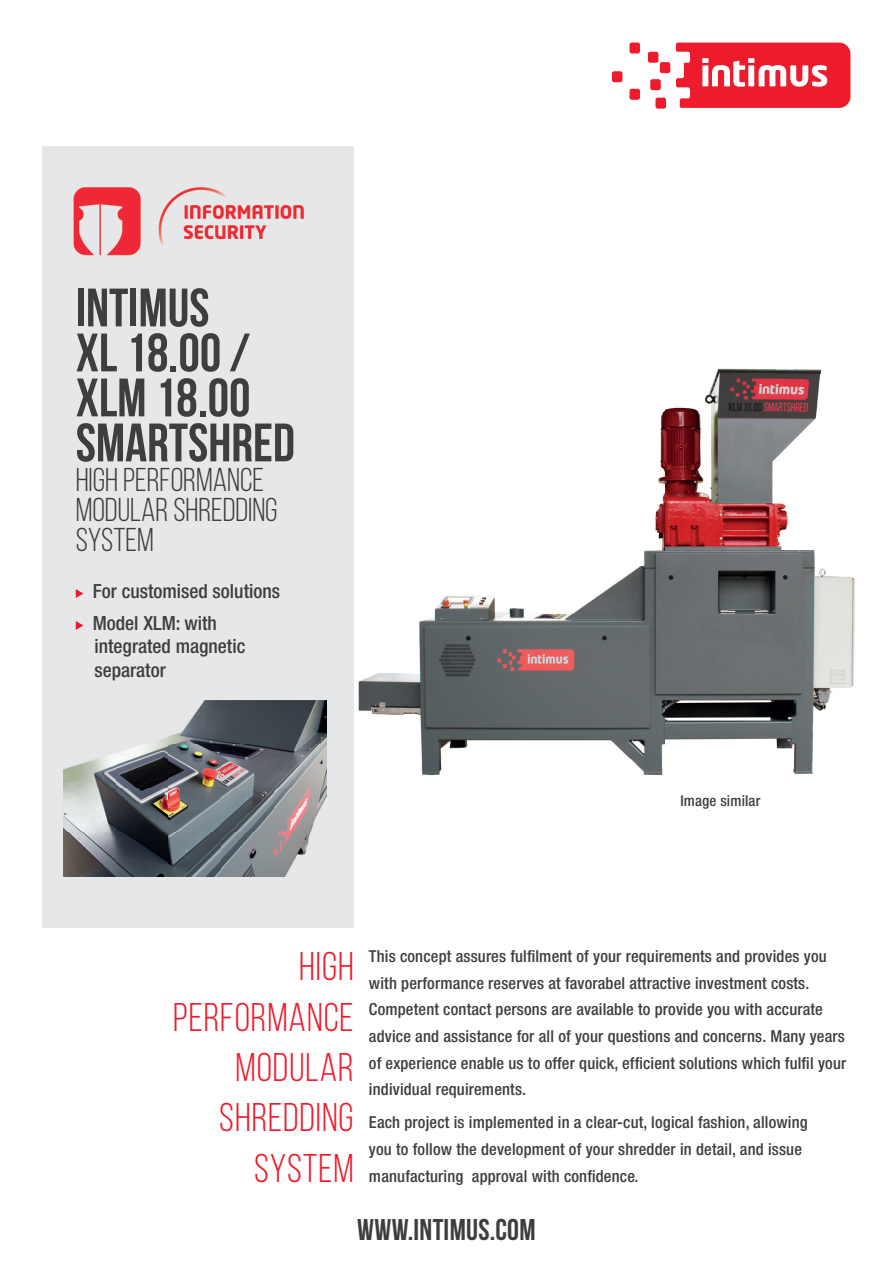
<style>
.page{position:relative;width:893px;height:1263px;background:#fff}
.page>*{position:absolute;margin:0;border:0;box-sizing:border-box;transform-origin:0 0}
.t1{font:700 54px/45px "Bebas Neue";color:#3e3e3f}
.t2{font:40.05px/50.2px "Bebas Neue";letter-spacing:.025em;color:#ee1b2c;text-align:right}
.t3{font:33px/30px "Bebas Neue";color:#3e3e3f}
.t4{font:700 30px "Bebas Neue";letter-spacing:.01em;color:#3e3e3f}
.t5{font:500 condensed 19.5px/32px "Helvetica Neue LT Std";color:#3e3e3f}
.t6{font:500 condensed 16.5px/26.7px "Helvetica Neue LT Std";letter-spacing:.01em;color:#3e3e3f}
.t7{font:500 condensed 15px "Helvetica Neue LT Std";letter-spacing:.01em;color:#3e3e3f}
</style>
<div class="page">
<svg style="left:612px;top:43px;width:238px;height:66px"></svg>
<img style="left:358px;top:368px;width:497px;height:408px">
<div style="left:43px;top:146px;width:311px;height:782px;background:#e6e7e9"></div>
<img style="left:73px;top:187px;width:231px;height:69px">
<img style="left:64px;top:701px;width:263px;height:175px">
<svg style="left:76px;top:589px;width:7px;height:9px"></svg>
<svg style="left:76px;top:621px;width:7px;height:9px"></svg>
<h1 class="t1" style="left:76px;top:285px;width:221px">INTIMUS<br>XL 18.00 /<br>XLM 18.00<br>SMARTSHRED</h1>
<h3 class="t3" style="left:76px;top:465px;width:203px">HIGH PERFORMANCE<br>MODULAR SHREDDING<br>SYSTEM</h3>
<p class="t5" style="left:93px;top:575px;width:189px">For customised solutions<br>Model XLM: with</p>
<p class="t5" style="left:94px;top:634px;width:152px;line-height:23.4px">integrated magnetic separator</p>
<p class="t7" style="left:680px;top:792px;width:82px">Image similar</p>
<h2 class="t2" style="left:173px;top:941px;width:182px">HIGH<br>PERFORMANCE<br>MODULAR<br>SHREDDING<br>SYSTEM</h2>
<p class="t6" style="left:369px;top:943px;width:479px">This concept assures fulfilment of your requirements and provides you with performance reserves at favorabel attractive investment costs.<br>Competent contact persons are available to provide you with accurate advice and assistance for all of your questions and concerns. Many years of experience enable us to offer quick, efficient solutions which fulfil your individual requirements.</p>
<p class="t6" style="left:369px;top:1109px;width:440px">Each project is implemented in a clear-cut, logical fashion, allowing you to follow the development of your shredder in detail, and issue manufacturing approval with confidence.</p>
<h3 class="t4" style="left:357px;top:1213px;width:180px">WWW.INTIMUS.COM</h3>
</div>
